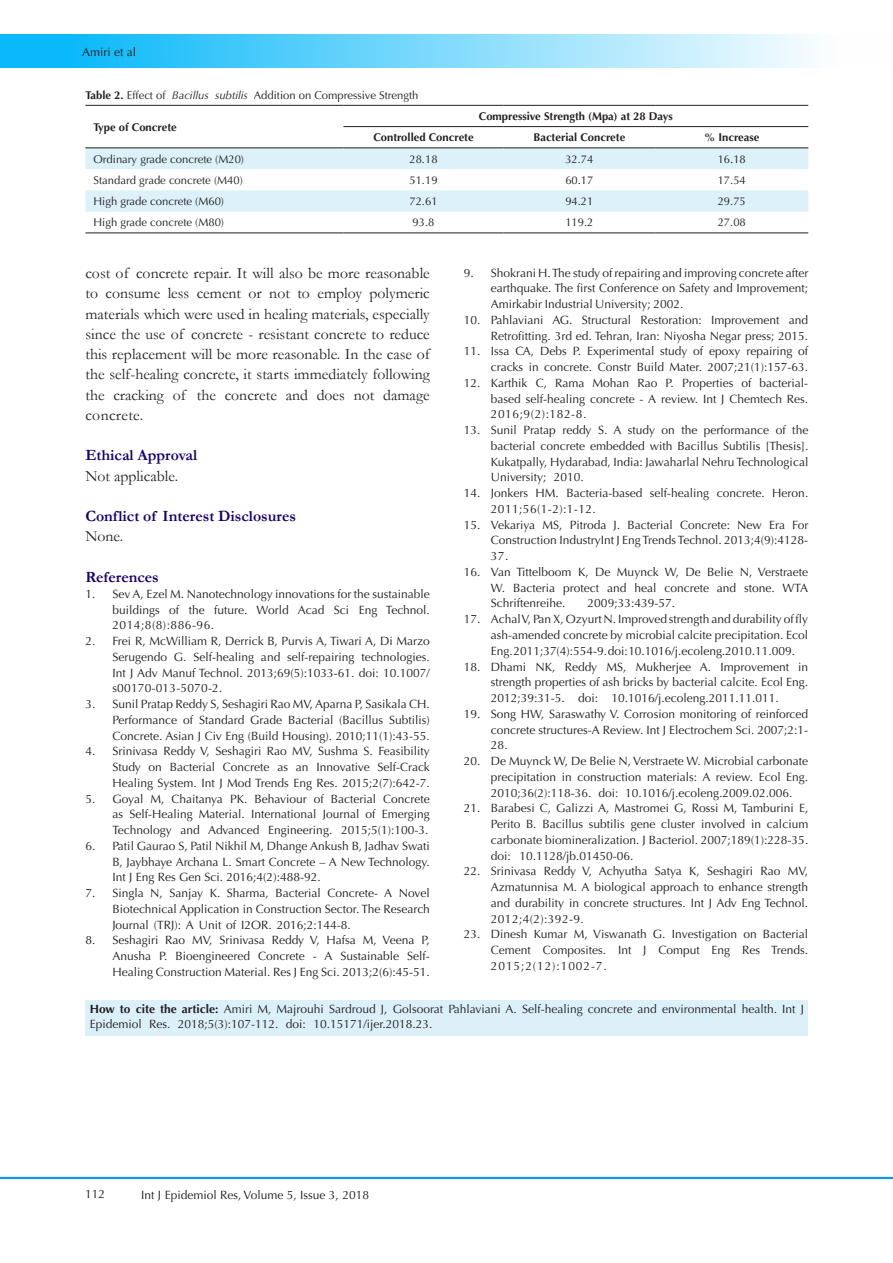
<style>
.page{position:relative;width:893px;height:1263px;background:#fff}
.page>*{position:absolute;margin:0;border:0;box-sizing:border-box;transform-origin:0 0}
.t1{font:15.75px/20.2px "Garamond";color:#231f20;text-align:justify}
.Pa1{font:700 15.75px "Garamond";color:#180065}
.t2{font:700 15.75px "Garamond";color:#190066}
.t3{font:15.75px "Garamond";color:#201e1e}
.Default{font:12px/15.8px "Optima LT Std";color:#231f20;text-align:justify}
.t4{font:11.25px "Optima LT Std";color:#231f20}
.t5{font:700 11.25px "Optima LT Std";color:#231f20}
.s1{font-weight:700}
.s2{font-style:italic}
</style>
<div class="page">
<hr style="left:0;top:1177px;width:893px;height:2px;background:#0099e5">
<div style="left:1px;top:35px;width:892px;height:33px;background:linear-gradient(to right,#00b4f9,#fff)"></div>
<div style="left:85px;top:1000px;width:723px;height:35px;background:#dcf0fa"></div>
<svg style="left:85px;top:148px;width:723px;height:64px;fill:#dcf1fa"></svg>
<hr style="left:85px;top:105px;width:258px;height:1px;background:#231f20">
<hr style="left:343px;top:105px;width:161px;height:1px;background:#231f20">
<hr style="left:504px;top:105px;width:151px;height:1px;background:#231f20">
<hr style="left:655px;top:105px;width:153px;height:1px;background:#231f20">
<hr style="left:343px;top:126px;width:161px;height:1px;background:#231f20">
<hr style="left:504px;top:126px;width:151px;height:1px;background:#231f20">
<hr style="left:655px;top:126px;width:153px;height:1px;background:#231f20">
<hr style="left:85px;top:147px;width:258px;height:1px;background:#231f20">
<hr style="left:343px;top:147px;width:161px;height:1px;background:#231f20">
<hr style="left:504px;top:147px;width:151px;height:1px;background:#231f20">
<hr style="left:655px;top:147px;width:153px;height:1px;background:#231f20">
<hr style="left:85px;top:233px;width:258px;height:1px;background:#231f20">
<hr style="left:343px;top:233px;width:161px;height:1px;background:#231f20">
<hr style="left:504px;top:233px;width:151px;height:1px;background:#231f20">
<hr style="left:655px;top:233px;width:153px;height:1px;background:#231f20">
<p class="Default" style="left:82px;top:45px;width:56px">Amiri et al</p>
<p class="t4" style="left:85px;top:89px;width:335px"><span class="s1">Table 2.</span> Effect of <span class="s2">Bacillus subtilis</span> Addition on Compressive Strength</p>
<p class="t5" style="left:94px;top:120px;width:85px">Type of Concrete</p>
<p class="t5" style="left:479px;top:110px;width:196px">Compressive Strength (Mpa) at 28 Days</p>
<p class="t5" style="left:373px;top:131px;width:102px">Controlled Concrete</p>
<p class="t5" style="left:533px;top:131px;width:93px">Bacterial Concrete</p>
<p class="t5" style="left:704px;top:131px;width:57px">% Increase</p>
<p class="t4" style="left:94px;top:152px;width:152px">Ordinary grade concrete (M20)</p>
<p class="t4" style="left:409px;top:152px;width:30px">28.18</p>
<p class="t4" style="left:565px;top:152px;width:30px">32.74</p>
<p class="t4" style="left:718px;top:152px;width:30px">16.18</p>
<p class="t4" style="left:94px;top:174px;width:151px">Standard grade concrete (M40)</p>
<p class="t4" style="left:409px;top:174px;width:30px">51.19</p>
<p class="t4" style="left:565px;top:174px;width:30px">60.17</p>
<p class="t4" style="left:718px;top:174px;width:30px">17.54</p>
<p class="t4" style="left:94px;top:195px;width:132px">High grade concrete (M60)</p>
<p class="t4" style="left:409px;top:195px;width:30px">72.61</p>
<p class="t4" style="left:565px;top:195px;width:30px">94.21</p>
<p class="t4" style="left:718px;top:195px;width:30px">29.75</p>
<p class="t4" style="left:94px;top:216px;width:132px">High grade concrete (M80)</p>
<p class="t4" style="left:413px;top:216px;width:23px">93.8</p>
<p class="t4" style="left:565px;top:216px;width:30px">119.2</p>
<p class="t4" style="left:718px;top:216px;width:30px">27.08</p>
<p class="Default" style="left:491px;top:265px;width:319px;text-indent:-27px">9. Shokrani H. The study of repairing and improving concrete after earthquake. The first Conference on Safety and Improvement; Amirkabir Industrial University; 2002.</p>
<p class="Default" style="left:464px;top:312px;width:346px;text-align:right">10. Pahlaviani AG. Structural Restoration: Improvement and<br>Retrofitting. 3rd ed. Tehran, Iran: Niyosha Negar press; 2015.</p>
<p class="Default" style="left:464px;top:344px;width:346px;text-align:right">11. Issa CA, Debs P. Experimental study of epoxy repairing of cracks in concrete. Constr Build Mater. 2007;21(1):157-63.</p>
<p class="Default" style="left:491px;top:375px;width:319px;text-indent:-27px">12. Karthik C, Rama Mohan Rao P. Properties of bacterial&shy;based self-healing concrete - A review. Int J Chemtech Res.<br>2016;9(2):182-8.</p>
<p class="Default" style="left:491px;top:422px;width:319px;text-indent:-27px">13. Sunil Pratap reddy S. A study on the performance of the bacterial concrete embedded with Bacillus Subtilis [Thesis].<br>Kukatpally, Hydarabad, India: Jawaharlal Nehru Technological University; 2010.</p>
<p class="Default" style="left:491px;top:485px;width:319px;text-indent:-27px">14. Jonkers HM. Bacteria-based self-healing concrete. Heron.<br>2011;56(1-2):1-12.</p>
<p class="Default" style="left:491px;top:517px;width:319px;text-indent:-27px">15. Vekariya MS, Pitroda J. Bacterial Concrete: New Era For Construction IndustryInt J Eng Trends Technol. 2013;4(9):4128- 37.</p>
<p class="Default" style="left:491px;top:564px;width:319px;text-indent:-27px">16. Van Tittelboom K, De Muynck W, De Belie N, Verstraete W. Bacteria protect and heal concrete and stone. WTA Schriftenreihe.</p>
<p class="t1" style="left:85px;top:263px;width:346px">cost of concrete repair. It will also be more reasonable to consume less cement or not to employ polymeric materials which were used in healing materials, especially since the use of concrete - resistant concrete to reduce this replacement will be more reasonable. In the case of the self-healing concrete, it starts immediately following the cracking of the concrete and does not damage concrete.</p>
<p class="Pa1" style="left:85px;top:445px;width:113px">Ethical Approval</p>
<p class="t1" style="left:85px;top:465px;width:94px">Not applicable.</p>
<p class="Pa1" style="left:85px;top:505px;width:212px">Conflict of Interest Disclosures</p>
<p class="t3" style="left:85px;top:526px;width:39px">None.</p>
<p class="t2" style="left:85px;top:566px;width:75px">References</p>
<p class="Default" style="left:112px;top:586px;width:319px;text-indent:-27px">1. Sev A, Ezel M. Nanotechnology innovations for the sustainable buildings of the future. World Acad Sci Eng Technol.<br>2014;8(8):886-96.</p>
<p class="Default" style="left:112px;top:633px;width:319px;text-indent:-27px">2. Frei R, McWilliam R, Derrick B, Purvis A, Tiwari A, Di Marzo Serugendo G. Self-healing and self-repairing technologies.<br>Int J Adv Manuf Technol. 2013;69(5):1033-61. doi: 10.1007/ s00170-013-5070-2.</p>
<p class="Default" style="left:112px;top:696px;width:319px;text-indent:-27px">3. Sunil Pratap Reddy S, Seshagiri Rao MV, Aparna P, Sasikala CH.<br>Performance of Standard Grade Bacterial (Bacillus Subtilis)<br>Concrete. Asian J Civ Eng (Build Housing). 2010;11(1):43-55.</p>
<p class="Default" style="left:112px;top:743px;width:319px;text-indent:-27px">4. Srinivasa Reddy V, Seshagiri Rao MV, Sushma S. Feasibility Study on Bacterial Concrete as an Innovative Self-Crack Healing System. Int J Mod Trends Eng Res. 2015;2(7):642-7.</p>
<p class="Default" style="left:112px;top:791px;width:319px;text-indent:-27px">5. Goyal M, Chaitanya PK. Behaviour of Bacterial Concrete as Self-Healing Material. International Journal of Emerging Technology and Advanced Engineering. 2015;5(1):100-3.</p>
<p class="Default" style="left:112px;top:838px;width:319px;text-indent:-27px">6. Patil Gaurao S, Patil Nikhil M, Dhange Ankush B, Jadhav Swati B, Jaybhaye Archana L. Smart Concrete – A New Technology.<br>Int J Eng Res Gen Sci. 2016;4(2):488-92.</p>
<p class="Default" style="left:112px;top:885px;width:319px;text-indent:-27px">7. Singla N, Sanjay K. Sharma, Bacterial Concrete- A Novel Biotechnical Application in Construction Sector. The Research Journal (TRJ): A Unit of I2OR. 2016;2:144-8.</p>
<p class="Default" style="left:112px;top:932px;width:319px;text-indent:-27px">8. Seshagiri Rao MV, Srinivasa Reddy V, Hafsa M, Veena P, Anusha P. Bioengineered Concrete - A Sustainable Self-Healing Construction Material. Res J Eng Sci. 2013;2(6):45-51.</p>
<p class="Default" style="left:588px;top:596px;width:89px">2009;33:439-57.</p>
<p class="Default" style="left:491px;top:611px;width:319px;text-indent:-27px">17. Achal V, Pan X, Ozyurt N. Improved strength and durability of fly ash-amended concrete by microbial calcite precipitation. Ecol Eng. 2011;37(4):554-9. doi: 10.1016/j.ecoleng.2010.11.009.</p>
<p class="Default" style="left:491px;top:659px;width:319px;text-indent:-27px">18. Dhami NK, Reddy MS, Mukherjee A. Improvement in strength properties of ash bricks by bacterial calcite. Ecol Eng.<br>2012;39:31-5. doi: 10.1016/j.ecoleng.2011.11.011.</p>
<p class="Default" style="left:491px;top:706px;width:319px;text-indent:-27px">19. Song HW, Saraswathy V. Corrosion monitoring of reinforced concrete structures-A Review. Int J Electrochem Sci. 2007;2:1- 28.</p>
<p class="Default" style="left:491px;top:753px;width:319px;text-indent:-27px">20. De Muynck W, De Belie N, Verstraete W. Microbial carbonate precipitation in construction materials: A review. Ecol Eng.<br>2010;36(2):118-36. doi: 10.1016/j.ecoleng.2009.02.006.</p>
<p class="Default" style="left:491px;top:800px;width:319px;text-indent:-27px">21. Barabesi C, Galizzi A, Mastromei G, Rossi M, Tamburini E, Perito B. Bacillus subtilis gene cluster involved in calcium carbonate biomineralization. J Bacteriol. 2007;189(1):228-35. doi: 10.1128/jb.01450-06.</p>
<p class="Default" style="left:491px;top:863px;width:319px;text-indent:-27px">22. Srinivasa Reddy V, Achyutha Satya K, Seshagiri Rao MV, Azmatunnisa M. A biological approach to enhance strength and durability in concrete structures. Int J Adv Eng Technol.<br>2012;4(2):392-9.</p>
<p class="Default" style="left:491px;top:926px;width:319px;text-indent:-27px">23. Dinesh Kumar M, Viswanath G. Investigation on Bacterial Cement Composites. Int J Comput Eng Res Trends.<br>2015;2(12):1002-7.</p>
<p class="Default" style="left:90px;top:1001px;width:716px;line-height:15px"><span class="s1">How to cite the article:</span> Amiri M, Majrouhi Sardroud J, Golsoorat Pahlaviani A. Self-healing concrete and environmental health. Int J<br>Epidemiol Res. 2018;5(3):107-112. doi: 10.15171/ijer.2018.23.</p>
<p class="Default" style="left:85px;top:1186px;width:22px">112</p>
<p class="Default" style="left:141px;top:1187px;width:229px">Int J Epidemiol Res, Volume 5, Issue 3, 2018</p>
</div>
